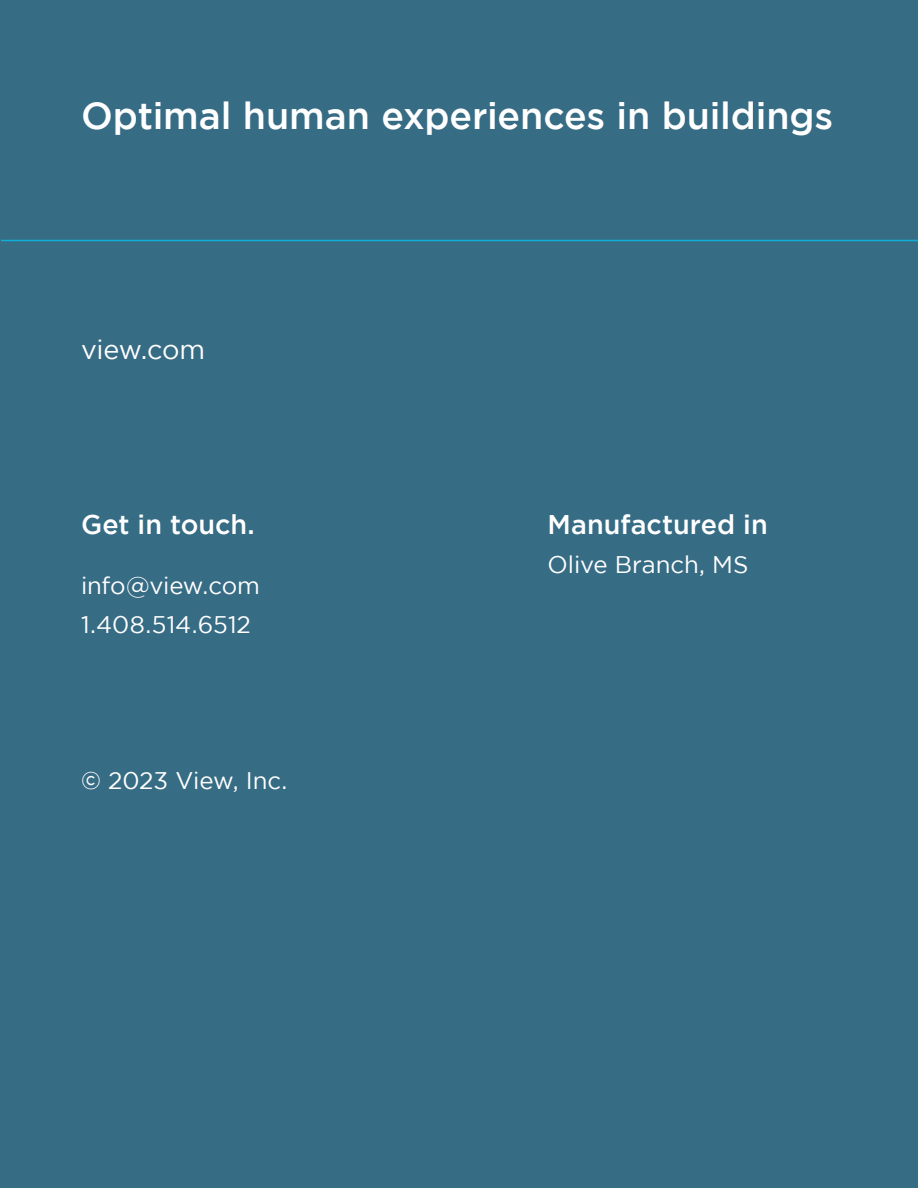
<style>
.page{position:relative;width:918px;height:1188px;background:#fff}
.page>*{position:absolute;margin:0;border:0;box-sizing:border-box;transform-origin:0 0}
._1_Title{font:500 37.5px "Gotham";letter-spacing:-.005em;color:#fff}
._1_Title-2{font:500 27px "Gotham";color:#fff}
._1_Title-3{font:27px "Gotham";letter-spacing:-.015em;color:#fff}
._1_Title-4{font:24px "Gotham";letter-spacing:-.005em;color:#fff}
</style>
<div class="page">
<div style="left:1px;top:1px;width:917px;height:1187px;background:#376c85"></div>
<hr style="left:1px;top:240px;width:917px;height:1px;background:#10afd8">
<p class="_1_Title" style="left:81px;top:94px;width:754px">Optimal human experiences in buildings</p>
<p class="_1_Title-3" style="left:81px;top:334px;width:126px">view.com</p>
<p class="_1_Title-2" style="left:81px;top:509px;width:175px">Get in touch.</p>
<p class="_1_Title-4" style="left:81px;top:572px;width:180px">info@view.com</p>
<p class="_1_Title-4" style="left:81px;top:611px;width:171px">1.408.514.6512</p>
<p class="_1_Title-4" style="left:81px;top:767px;width:208px">© 2023 View, Inc.</p>
<p class="_1_Title-2" style="left:548px;top:509px;width:222px">Manufactured in</p>
<p class="_1_Title-4" style="left:548px;top:551px;width:202px">Olive Branch, MS</p>
</div>
